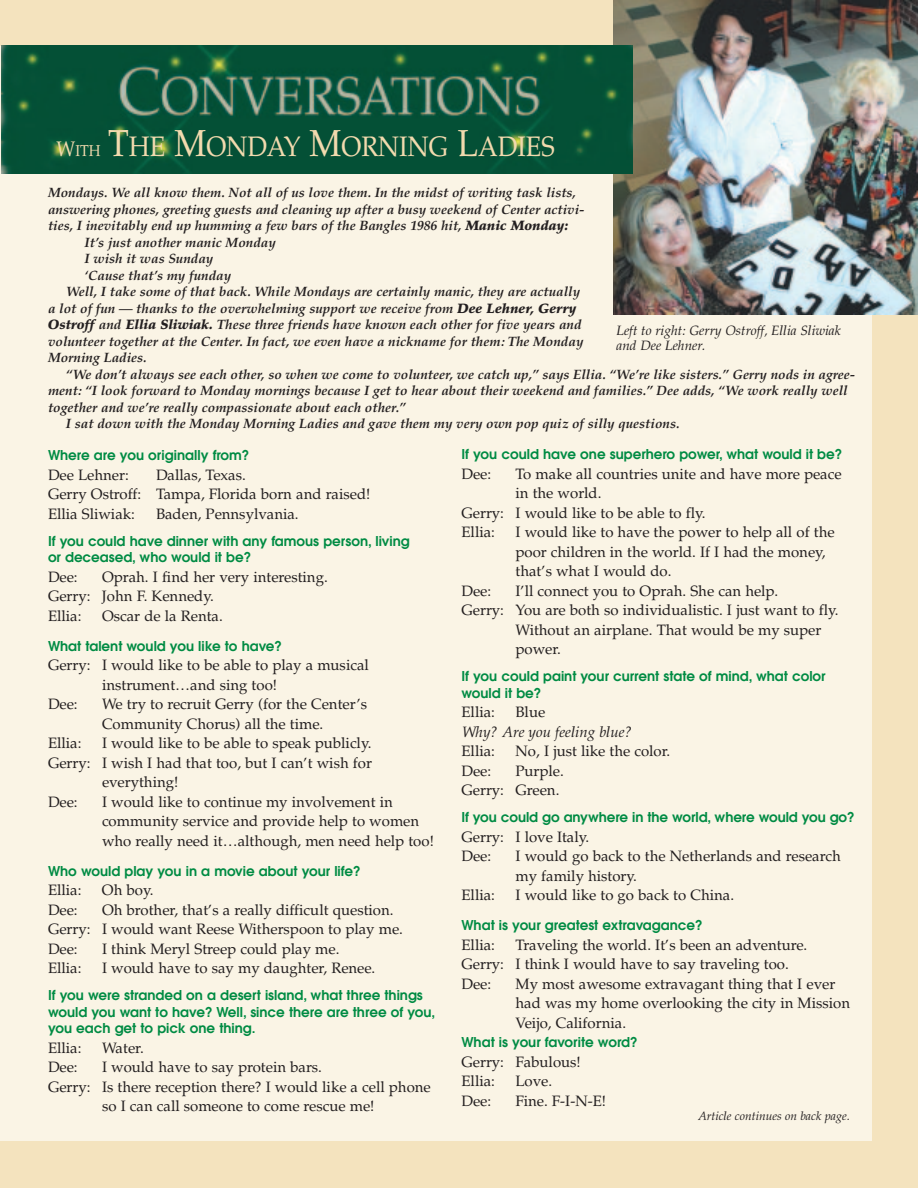
<style>
.page{position:relative;width:918px;height:1188px;background:#f4e3be}
.page>*{position:absolute;margin:0;border:0;box-sizing:border-box;transform-origin:0 0}
.t1{font:28.2px "Palatino";color:#f2daae;scale:.9 1}
.t2{font:15.75px "Palatino";color:#f2daae;scale:.9 1}
.t3{font:15px/19.5px "Palatino";color:#231f20}
.t4{font:italic 15px "Palatino";color:#231f20}
.t5{font:italic 700 13.5px "Palatino";color:#231f20}
.t6{font:600 13.5px/16.5px "Avant Garde";color:#008b43}
.t7{font:italic 13.5px/15px "Palatino";color:#231f20}
.t8{font:italic 12px "Palatino";color:#231f20}
.s1{font-size:21px}
.s2{font-size:37.5px}
.s3{font-weight:900}
</style>
<div class="page">
<div style="left:0;top:46px;width:871px;height:1095px;background:#faf4e5"></div>
<img style="left:613px;top:0;width:305px;height:315px">
<img style="left:1px;top:46px;width:632px;height:127px">
<p class="t2" style="left:56px;top:145px;width:51px"><span class="s1">W</span>ITH</p>
<h1 class="t1" style="left:108px;top:135px;width:498px"><span class="s2">T</span>HE <span class="s2">M</span>ONDAY <span class="s2">M</span>ORNING <span class="s2">L</span>ADIES</h1>
<p class="t5" style="left:48px;top:187px;width:530px">Mondays. We all know them. Not all of us love them. In the midst of writing task lists,</p>
<p class="t5" style="left:48px;top:204px;width:538px">answering phones, greeting guests and cleaning up after a busy weekend of Center activi-</p>
<p class="t5" style="left:48px;top:220px;width:522px">ties, I inevitably end up humming a few bars of the Bangles 1986 hit, <span class="s3">Manic Monday:</span></p>
<p class="t5" style="left:85px;top:237px;width:193px">It’s just another manic Monday</p>
<p class="t5" style="left:85px;top:253px;width:130px">I wish it was Sunday</p>
<p class="t5" style="left:85px;top:270px;width:148px">‘Cause that’s my funday</p>
<p class="t5" style="left:66px;top:286px;width:516px">Well, I take some of that back. While Mondays are certainly manic, they are actually</p>
<p class="t5" style="left:48px;top:303px;width:530px">a lot of fun — thanks to the overwhelming support we receive from <span class="s3">Dee Lehner, Gerry</span></p>
<p class="t5" style="left:48px;top:319px;width:535px"><span class="s3">Ostroff</span> and <span class="s3">Ellia Sliwiak.</span> These three friends have known each other for five years and</p>
<p class="t5" style="left:48px;top:336px;width:537px">volunteer together at the Center. In fact, we even have a nickname for them: The Monday</p>
<p class="t5" style="left:48px;top:352px;width:100px">Morning Ladies.</p>
<p class="t5" style="left:66px;top:369px;width:791px">“We don’t always see each other, so when we come to volunteer, we catch up,” says Ellia. “We’re like sisters.” Gerry nods in agree-</p>
<p class="t5" style="left:48px;top:385px;width:801px">ment: “I look forward to Monday mornings because I get to hear about their weekend and families.” Dee adds, “We work really well</p>
<p class="t5" style="left:48px;top:402px;width:359px">together and we’re really compassionate about each other.”</p>
<p class="t5" style="left:66px;top:418px;width:615px">I sat down with the Monday Morning Ladies and gave them my very own pop quiz of silly questions.</p>
<p class="t7" style="left:616px;top:324px;width:226px">Left to right: Gerry Ostroff, Ellia Sliwiak and Dee Lehner.</p>
<p class="t6" style="left:48px;top:448px;width:203px">Where are you originally from?</p>
<p class="t3" style="left:48px;top:467px;width:82px">Dee Lehner:</p>
<p class="t3" style="left:48px;top:467px;width:324px;text-indent:108px">Dallas, Texas.<br>Gerry Ostroff: Tampa, Florida born and raised!<br>Ellia Sliwiak:</p>
<p class="t3" style="left:156px;top:506px;width:144px">Baden, Pennsylvania.</p>
<p class="t6" style="left:48px;top:534px;width:363px">If you could have dinner with any famous person, living or deceased, who would it be?</p>
<p class="t3" style="left:48px;top:569px;width:31px">Dee:</p>
<p class="t3" style="left:48px;top:569px;width:281px;text-indent:54px">Oprah. I find her very interesting.<br>Gerry: John F. Kennedy.<br>Ellia:</p>
<p class="t3" style="left:102px;top:608px;width:122px">Oscar de la Renta.</p>
<p class="t6" style="left:48px;top:639px;width:236px">What talent would you like to have?</p>
<p class="t3" style="left:48px;top:657px;width:322px">Gerry: I would like to be able to play a musical</p>
<p class="t3" style="left:102px;top:677px;width:177px">instrument…and sing too!</p>
<p class="t3" style="left:48px;top:696px;width:31px">Dee:</p>
<p class="t3" style="left:102px;top:696px;width:267px">We try to recruit Gerry (for the Center’s<br>Community Chorus) all the time.</p>
<p class="t3" style="left:48px;top:735px;width:35px">Ellia:</p>
<p class="t3" style="left:102px;top:735px;width:271px">I would like to be able to speak publicly.</p>
<p class="t3" style="left:48px;top:755px;width:326px">Gerry: I wish I had that too, but I can’t wish for</p>
<p class="t3" style="left:102px;top:774px;width:78px">everything!</p>
<p class="t3" style="left:48px;top:794px;width:31px">Dee:</p>
<p class="t3" style="left:102px;top:794px;width:333px">I would like to continue my involvement in community service and provide help to women who really need it…although, men need help too!</p>
<p class="t6" style="left:48px;top:864px;width:314px">Who would play you in a movie about your life?</p>
<p class="t3" style="left:48px;top:882px;width:35px">Ellia:</p>
<p class="t3" style="left:102px;top:882px;width:53px">Oh boy.</p>
<p class="t3" style="left:48px;top:902px;width:31px">Dee:</p>
<p class="t3" style="left:48px;top:902px;width:356px;text-indent:54px">Oh brother, that’s a really difficult question.<br>Gerry: I would want Reese Witherspoon to play me.<br>Dee:</p>
<p class="t3" style="left:102px;top:941px;width:239px">I think Meryl Streep could play me.</p>
<p class="t3" style="left:48px;top:960px;width:35px">Ellia:</p>
<p class="t3" style="left:102px;top:960px;width:275px">I would have to say my daughter, Renee.</p>
<p class="t6" style="left:48px;top:988px;width:389px">If you were stranded on a desert island, what three things would you want to have? Well, since there are three of you, you each get to pick one thing.</p>
<p class="t3" style="left:48px;top:1040px;width:35px">Ellia:</p>
<p class="t3" style="left:102px;top:1040px;width:43px">Water.</p>
<p class="t3" style="left:48px;top:1059px;width:31px">Dee:</p>
<p class="t3" style="left:102px;top:1059px;width:222px">I would have to say protein bars.</p>
<p class="t3" style="left:48px;top:1079px;width:384px">Gerry: Is there reception there? I would like a cell phone</p>
<p class="t3" style="left:102px;top:1098px;width:274px">so I can call someone to come rescue me!</p>
<p class="t6" style="left:462px;top:447px;width:382px">If you could have one superhero power, what would it be?</p>
<p class="t3" style="left:462px;top:466px;width:31px">Dee:</p>
<p class="t3" style="left:516px;top:466px;width:328px">To make all countries unite and have more peace</p>
<p class="t3" style="left:516px;top:485px;width:88px">in the world.</p>
<p class="t3" style="left:462px;top:505px;width:246px">Gerry: I would like to be able to fly.</p>
<p class="t3" style="left:462px;top:524px;width:35px">Ellia:</p>
<p class="t3" style="left:516px;top:524px;width:321px">I would like to have the power to help all of the poor children in the world. If I had the money, that’s what I would do.</p>
<p class="t3" style="left:462px;top:583px;width:31px">Dee:</p>
<p class="t3" style="left:516px;top:583px;width:264px">I’ll connect you to Oprah. She can help.</p>
<p class="t3" style="left:462px;top:602px;width:379px">Gerry: You are both so individualistic. I just want to fly.</p>
<p class="t3" style="left:516px;top:622px;width:307px">Without an airplane. That would be my super</p>
<p class="t3" style="left:516px;top:641px;width:47px">power.</p>
<p class="t6" style="left:462px;top:669px;width:366px">If you could paint your current state of mind, what color would it be?</p>
<p class="t3" style="left:462px;top:704px;width:35px">Ellia:</p>
<p class="t3" style="left:515px;top:704px;width:31px">Blue</p>
<p class="t4" style="left:462px;top:726px;width:172px">Why? Are you feeling blue?</p>
<p class="t3" style="left:462px;top:743px;width:35px">Ellia:</p>
<p class="t3" style="left:516px;top:743px;width:156px">No, I just like the color.</p>
<p class="t3" style="left:462px;top:763px;width:31px">Dee:</p>
<p class="t3" style="left:462px;top:763px;width:104px;text-align:right">Purple.<br>Gerry: Green.</p>
<p class="t6" style="left:462px;top:810px;width:395px">If you could go anywhere in the world, where would you go?</p>
<p class="t3" style="left:462px;top:829px;width:129px">Gerry: I love Italy.<br>Dee:</p>
<p class="t3" style="left:516px;top:848px;width:327px">I would go back to the Netherlands and research my family history.</p>
<p class="t3" style="left:462px;top:887px;width:35px">Ellia:</p>
<p class="t3" style="left:516px;top:887px;width:220px">I would like to go back to China.</p>
<p class="t6" style="left:462px;top:918px;width:243px">What is your greatest extravagance?</p>
<p class="t3" style="left:462px;top:937px;width:35px">Ellia:</p>
<p class="t3" style="left:462px;top:937px;width:347px;text-indent:54px">Traveling the world. It’s been an adventure.<br>Gerry: I think I would have to say traveling too.<br>Dee:</p>
<p class="t3" style="left:516px;top:976px;width:336px">My most awesome extravagant thing that I ever had was my home overlooking the city in Mission<br>Veijo, California.</p>
<p class="t6" style="left:462px;top:1035px;width:178px">What is your favorite word?</p>
<p class="t3" style="left:462px;top:1054px;width:121px">Gerry: Fabulous!<br>Ellia:</p>
<p class="t3" style="left:515px;top:1073px;width:38px">Love.</p>
<p class="t3" style="left:462px;top:1093px;width:31px">Dee:</p>
<p class="t3" style="left:516px;top:1093px;width:92px">Fine. F-I-N-E!</p>
<p class="t8" style="left:698px;top:1111px;width:153px">Article continues on back page.</p>
</div>
